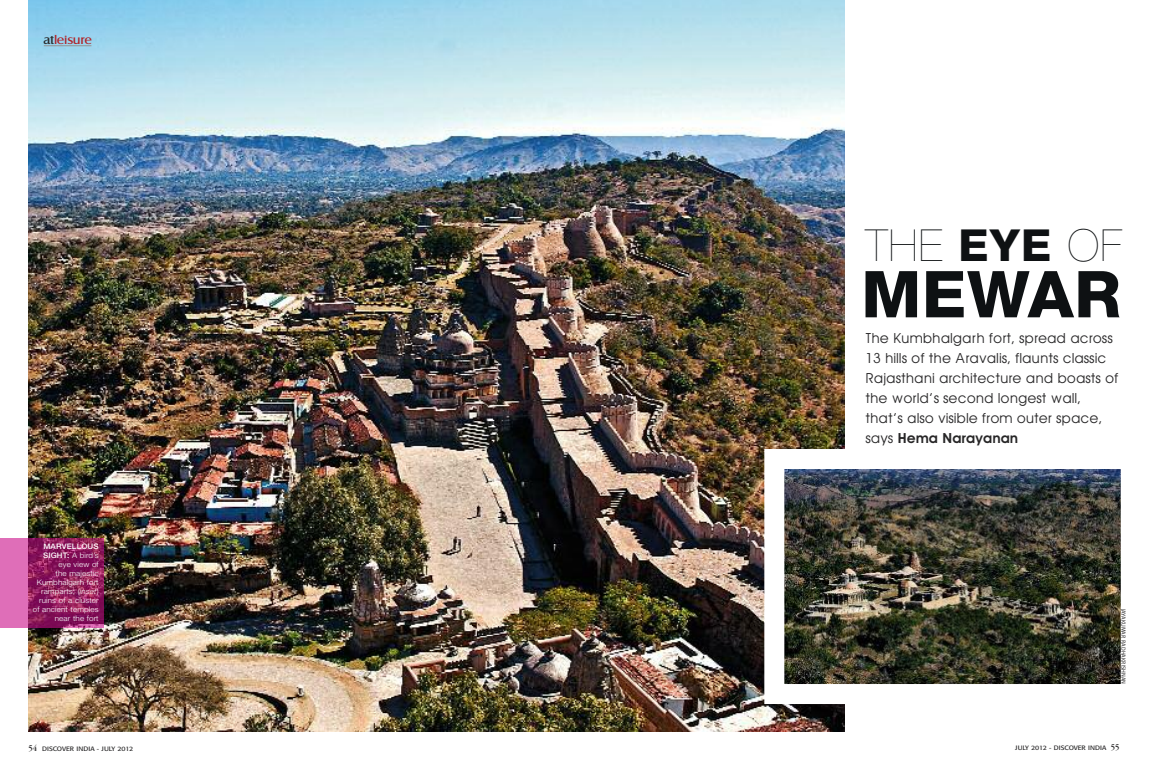
<style>
.page{position:relative;width:1163px;height:774px;background:#fff}
.page>*{position:absolute;margin:0;border:0;box-sizing:border-box;transform-origin:0 0}
.t1{font:200 44.2px "Helvetica Neue";color:#0e1113}
.t2{font:14px/20px "Avant Garde";letter-spacing:-.005em;color:#272627}
.t3{font:12.6px "Castle T";letter-spacing:-.02em;color:#b12127;scale:1.11 1}
.t4{font:300 7.6px/9px "Helvetica Neue";letter-spacing:.015em;color:#fff;text-align:right;scale:1.05 1}
.t5{font:6.3px "Formata";color:#272627;scale:1.11 1}
.t6{font:6px "Meta";color:#272627}
.s1{color:#272627}
.s2{font-weight:500}
.s3{font-style:italic}
.s4{font-weight:800}
.s5{font-weight:600}
.s6{font-family:"Apple Garamond";font-size:9px}
</style>
<div class="page">
<img style="left:28px;top:0;width:816px;height:731px">
<hr style="left:44px;top:45px;width:47px;height:1px;background:#939393">
<img style="left:785px;top:470px;width:334px;height:213px">
<div style="left:0;top:538px;width:28px;height:90px;background:#df6eb8"></div>
<img style="left:28px;top:538px;width:76px;height:90px">
<svg style="left:865px;top:271px;width:254px;height:46px"></svg>
<p class="t3" style="left:43px;top:33px;width:45px"><span class="s1">at</span>leisure</p>
<p class="t4" style="left:33px;top:542px;width:64px"><span class="s2">MARVELLOUS<br>SIGHT:</span> A bird’s eye view of<br>the majestic<br>Kumbhalgarh fort ramparts; (<span class="s3">inset</span>) ruins of a cluster of ancient temples near the fort</p>
<h1 class="t1" style="left:865px;top:229px;width:258px">THE <span class="s4">EYE</span> OF</h1>
<p class="t2" style="left:865px;top:328px;width:254px">The Kumbhalgarh fort, spread across 13 hills of the Aravalis, flaunts classic Rajasthani architecture and boasts of the world’s second longest wall, that’s also visible from outer space, says <span class="s5">Hema Narayanan</span></p>
<p class="t6" style="left:1126px;top:608px;width:77px;rotate:90deg">JAYAKUMAR RADHAKRISHNAN</p>
<p class="t5" style="left:28px;top:745px;width:96px"><span class="s6">54</span> DISCOVER INDIA - JULY 2012</p>
<p class="t5" style="left:1015px;top:745px;width:96px">JULY 2012 - DISCOVER INDIA <span class="s6">55</span></p>
</div>
